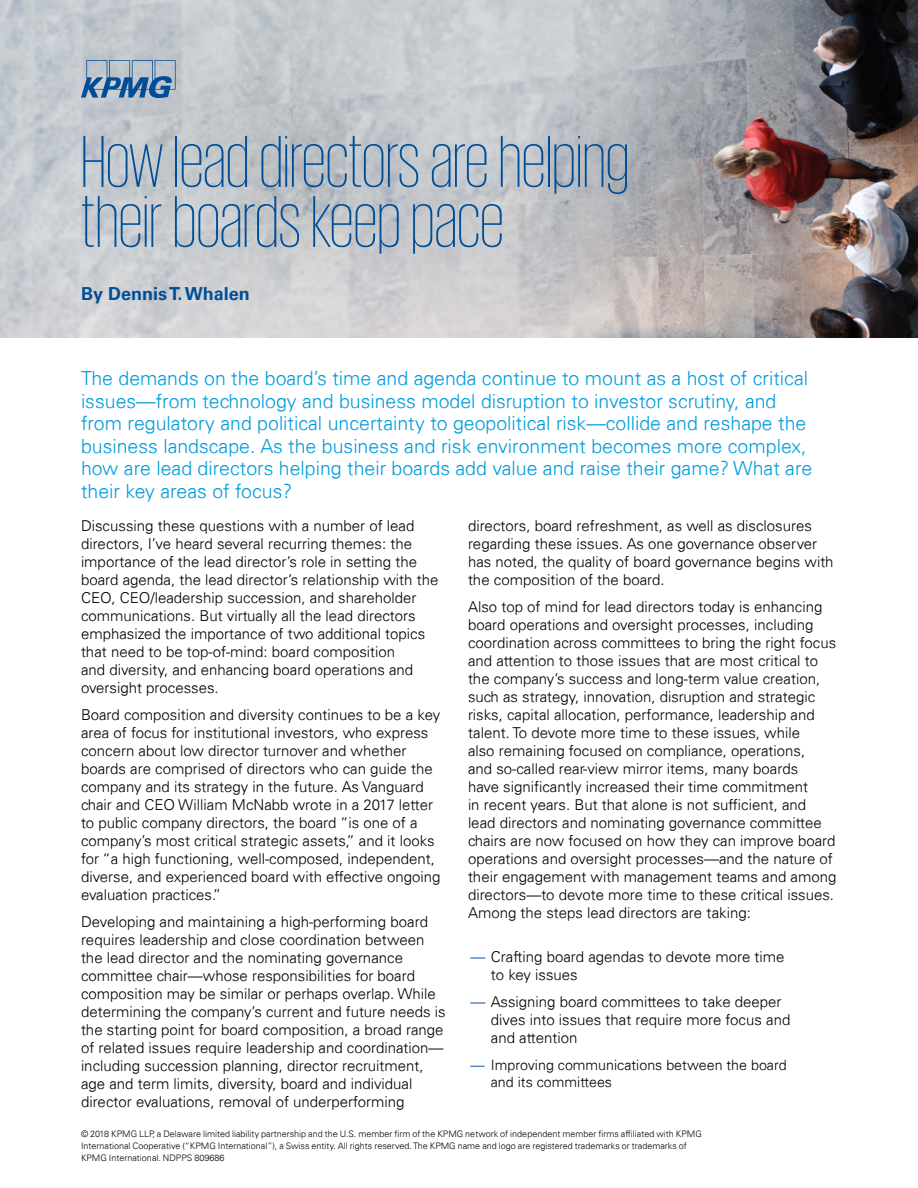
<style>
.page{position:relative;width:918px;height:1188px;background:#fff}
.page>*{position:absolute;margin:0;border:0;box-sizing:border-box;transform-origin:0 0}
.t1{font:200 75px/60px "KPMG";color:#004e98}
.t2{font:300 19.5px/22.5px "Univers 45";color:#009cdc}
.t3{font:700 18px "Univers 65";color:#004e98}
.t4{font:300 15px/18px "Univers 45";color:#000}
.t5{font:300 14.25px/17.2px "Univers 45";color:#000}
.t6{font:300 9px/12px "Univers 45";color:#000}
.s1{color:#004e98}
</style>
<div class="page">
<img style="left:0;top:0;width:918px;height:338px">
<svg style="left:81px;top:60px;width:95px;height:38px;background:#7d9cb9"></svg>
<h1 class="t1" style="left:81px;top:130px;width:550px">How lead directors are helping their boards keep pace</h1>
<p class="t3" style="left:81px;top:284px;width:170px">By Dennis T. Whalen</p>
<p class="t2" style="left:81px;top:367px;width:733px">The demands on the board’s time and agenda continue to mount as a host of critical issues—from technology and business model disruption to investor scrutiny, and from regulatory and political uncertainty to geopolitical risk—collide and reshape the business landscape. As the business and risk environment becomes more complex, how are lead directors helping their boards add value and raise their game? What are their key areas of focus?</p>
<p class="t4" style="left:468px;top:517px;width:367px">directors, board refreshment, as well as disclosures regarding these issues. As one governance observer has noted, the quality of board governance begins with the composition of the board.</p>
<p class="t4" style="left:468px;top:598px;width:370px">Also top of mind for lead directors today is enhancing board operations and oversight processes, including coordination across committees to bring the right focus and attention to those issues that are most critical to the company’s success and long-term value creation, such as strategy, innovation, disruption and strategic risks, capital allocation, performance, leadership and talent. To devote more time to these issues, while<br>also remaining focused on compliance, operations,<br>and so-called rear-view mirror items, many boards<br>have significantly increased their time commitment<br>in recent years. But that alone is not sufficient, and lead directors and nominating governance committee chairs are now focused on how they can improve board operations and oversight processes—and the nature of their engagement with management teams and among directors—to devote more time to these critical issues.<br>Among the steps lead directors are taking:</p>
<p class="t4" style="left:491px;top:948px;width:295px;text-indent:-20px"><span class="s1">—</span> Crafting board agendas to devote more time to key issues</p>
<p class="t4" style="left:491px;top:993px;width:301px;text-indent:-20px"><span class="s1">—</span> Assigning board committees to take deeper dives into issues that require more focus and and attention</p>
<p class="t5" style="left:491px;top:1056px;width:297px;text-indent:-20px"><span class="s1">—</span> Improving communications between the board and its committees</p>
<p class="t4" style="left:81px;top:517px;width:359px">Discussing these questions with a number of lead directors, I’ve heard several recurring themes: the importance of the lead director’s role in setting the board agenda, the lead director’s relationship with the CEO, CEO/leadership succession, and shareholder communications. But virtually all the lead directors emphasized the importance of two additional topics that need to be top-of-mind: board composition<br>and diversity, and enhancing board operations and oversight processes.</p>
<p class="t4" style="left:81px;top:706px;width:361px">Board composition and diversity continues to be a key area of focus for institutional investors, who express concern about low director turnover and whether boards are comprised of directors who can guide the company and its strategy in the future. As Vanguard chair and CEO William McNabb wrote in a 2017 letter to public company directors, the board “is one of a company’s most critical strategic assets,” and it looks for “a high functioning, well-composed, independent, diverse, and experienced board with effective ongoing evaluation practices.”</p>
<p class="t4" style="left:81px;top:913px;width:366px">Developing and maintaining a high-performing board requires leadership and close coordination between the lead director and the nominating governance committee chair—whose responsibilities for board composition may be similar or perhaps overlap. While determining the company’s current and future needs is the starting point for board composition, a broad range of related issues require leadership and coordination— including succession planning, director recruitment, age and term limits, diversity, board and individual director evaluations, removal of underperforming</p>
<p class="t6" style="left:81px;top:1128px;width:622px">© 2018 KPMG LLP, a Delaware limited liability partnership and the U.S. member firm of the KPMG network of independent member firms affiliated with KPMG<br>International Cooperative (“KPMG International”), a Swiss entity. All rights reserved. The KPMG name and logo are registered trademarks or trademarks of<br>KPMG International. NDPPS 809686</p>
</div>
